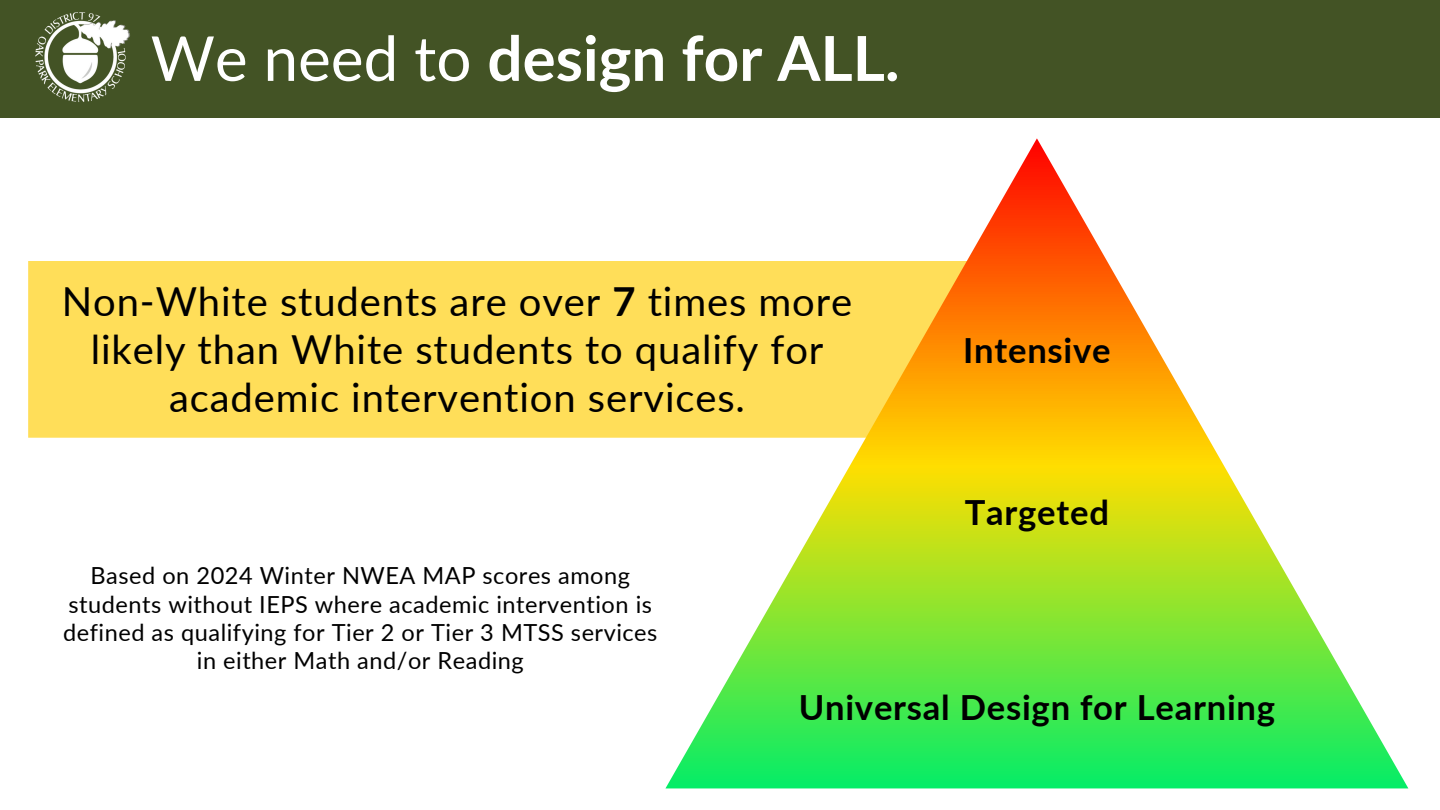
<style>
.page{position:relative;width:1440px;height:810px;background:#fff}
.page>*{position:absolute;margin:0;border:0;box-sizing:border-box;transform-origin:0 0}
.t1{font:700 62px "Lato";color:#fff}
.t2{font:40px/48px "Lato";letter-spacing:.02em;color:#000;text-align:center}
.t3{font:700 34.6px "Lato";letter-spacing:.02em;color:#000}
.t4{font:23.5px/28.3px "Lato";letter-spacing:.02em;color:#000;text-align:center}
.s1{font-weight:400}
.s2{font-weight:700}
</style>
<div class="page">
<div style="left:0;top:0;width:1440px;height:118px;background:#435325"></div>
<img style="left:35px;top:12px;width:95px;height:90px">
<div style="left:28px;top:261px;width:637px;height:177px;background:#ffde59"></div>
<svg style="left:665px;top:138px;width:743px;height:650px"></svg>
<h1 class="t1" style="left:151px;top:20px;width:750px"><span class="s1">We need to</span> design for ALL.</h1>
<h2 class="t2" style="left:62px;top:277px;width:792px">Non-White students are over <span class="s2">7</span> times more likely than White students to qualify for academic intervention services.</h2>
<p class="t4" style="left:63px;top:561px;width:596px">Based on 2024 Winter NWEA MAP scores among students without IEPS where academic intervention is defined as qualifying for Tier 2 or Tier 3 MTSS services in either Math and/or Reading</p>
<h3 class="t3" style="left:963px;top:328px;width:149px">Intensive</h3>
<h3 class="t3" style="left:965px;top:491px;width:146px">Targeted</h3>
<h3 class="t3" style="left:799px;top:686px;width:478px">Universal Design for Learning</h3>
</div>
